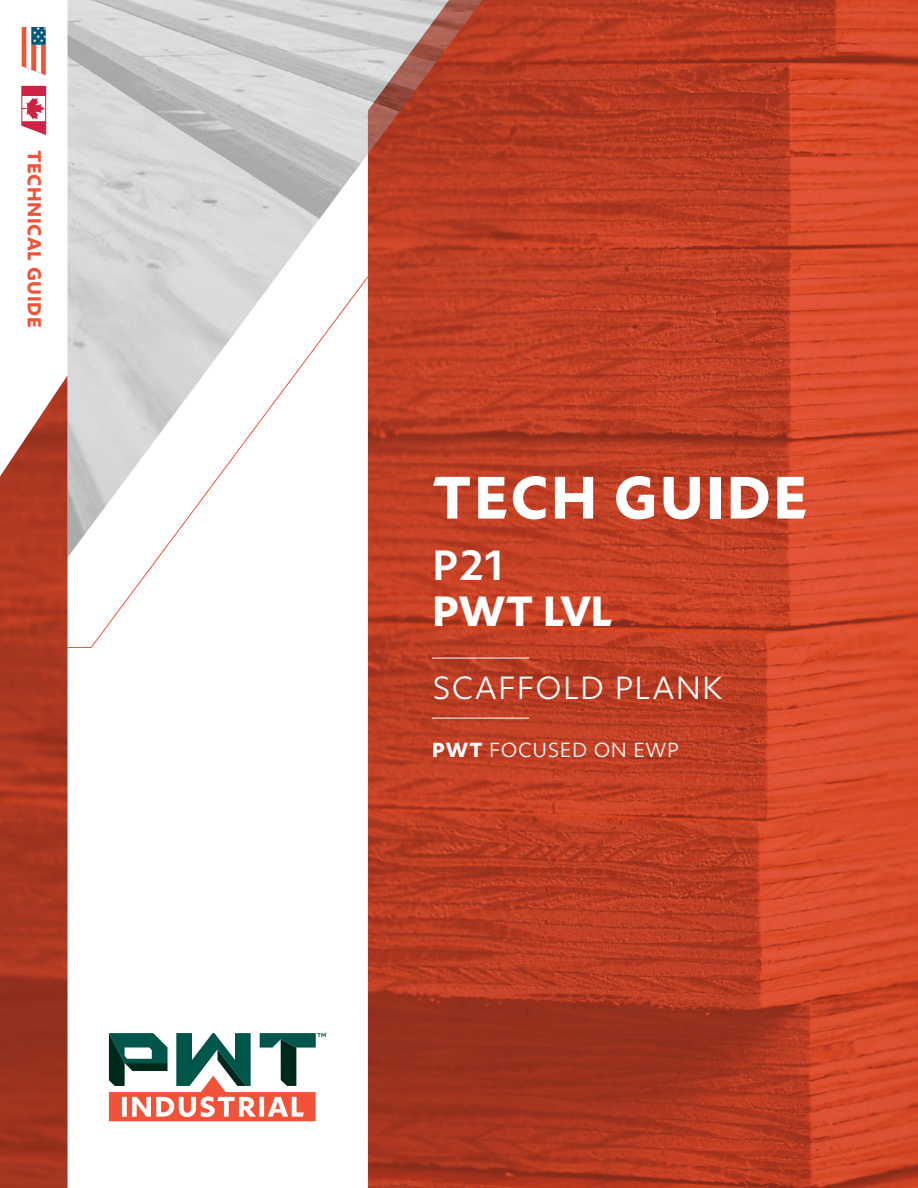
<style>
.page{position:relative;width:918px;height:1188px;background:#fff}
.page>*{position:absolute;margin:0;border:0;box-sizing:border-box;transform-origin:0 0}
.t1{font:800 61.5px "Ricardo";letter-spacing:.04em;color:#fff}
.t2{font:800 43.5px "Ricardo";letter-spacing:-.01em;color:#fff}
.t3{font:700 43.5px "Ricardo";color:#fff}
.t4{font:300 33px "Ricardo";letter-spacing:.04em;color:#fff}
.t5{font:300 21px "Ricardo";letter-spacing:.03em;color:#fff}
.t6{font:800 19.5px "Ricardo";letter-spacing:.03em;color:#f05338}
.s1{font-weight:800}
</style>
<div class="page">
<img style="left:449px;top:0;width:469px;height:1188px">
<svg style="left:0;top:648px;width:449px;height:540px"></svg>
<svg style="left:0;top:0;width:449px;height:648px"></svg>
<img style="left:68px;top:0;width:416px;height:558px">
<svg style="left:109px;top:1033px;width:217px;height:88px"></svg>
<svg style="left:22px;top:27px;width:24px;height:48px"></svg>
<hr style="left:432px;top:658px;width:97px;height:1px;background:#fff">
<hr style="left:432px;top:718px;width:97px;height:1px;background:#fff">
<svg style="left:21px;top:86px;width:25px;height:49px"></svg>
<p class="t6" style="left:46px;top:150px;width:180px;rotate:90deg">TECHNICAL GUIDE</p>
<p class="t1" style="left:432px;top:460px;width:378px">TECH GUIDE</p>
<p class="t3" style="left:433px;top:539px;width:72px">P21</p>
<p class="t2" style="left:433px;top:585px;width:181px">PWT LVL</p>
<p class="t4" style="left:432px;top:669px;width:292px">SCAFFOLD PLANK</p>
<p class="t5" style="left:432px;top:737px;width:248px"><span class="s1">PWT</span> FOCUSED ON EWP</p>
</div>
